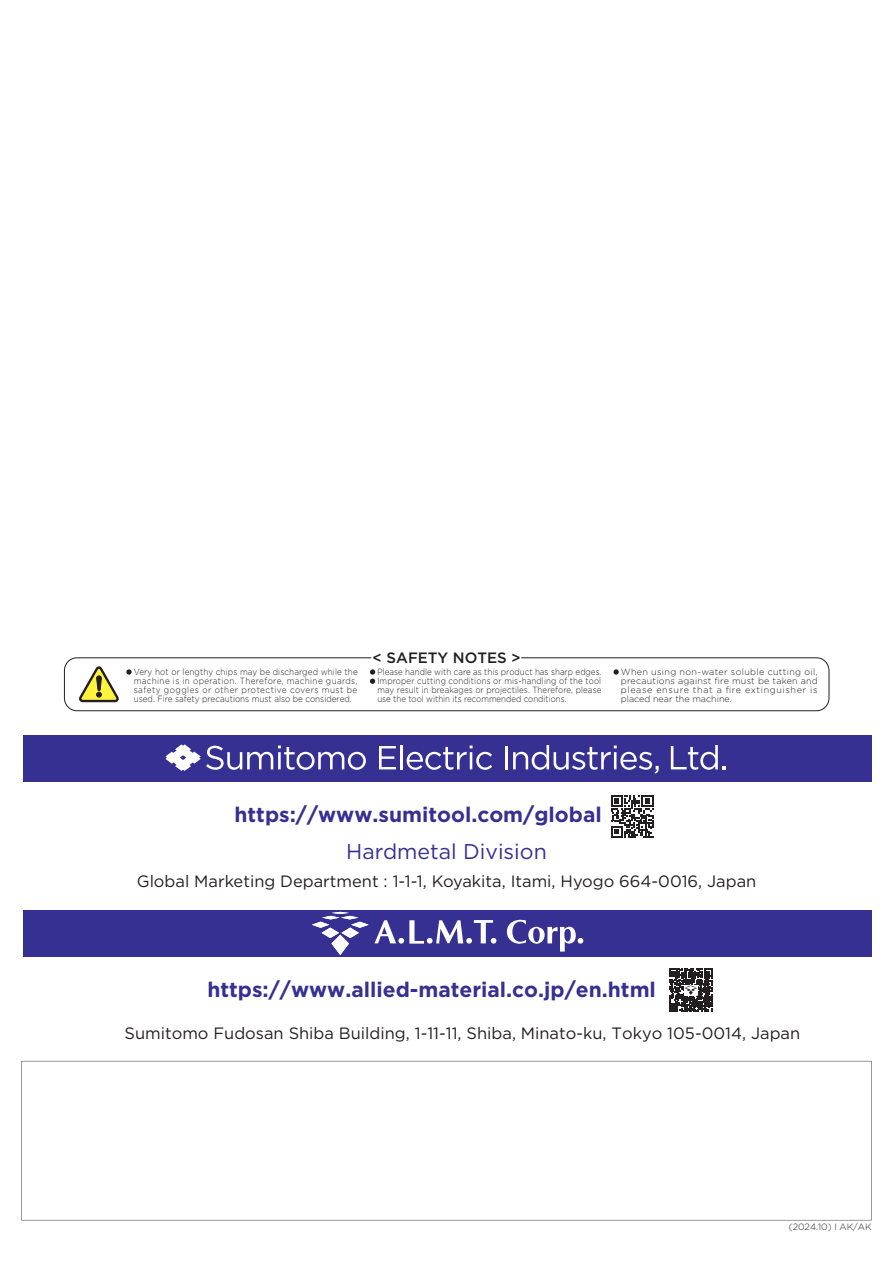
<style>
.page{position:relative;width:893px;height:1263px;background:#fff}
.page>*{position:absolute;margin:0;border:0;box-sizing:border-box;transform-origin:0 0}
.t1{font:21.3px "Gotham";color:#353092}
.t2{font:700 21px "Gotham";color:#353092}
.t3{font:16.5px "Gotham";color:#231f20}
.t4{font:500 15px "Gotham";color:#231f20}
.t5{font:300 9.15px "Gotham";color:#231f20}
.t6{font:300 9px/9px "Gotham";color:#231f20;text-align:justify;scale:.89 1}
.t7{font:300 9px/9px "Gotham";color:#231f20;text-align:justify;scale:.91 1}
.t8{font:300 9px/9px "Gotham";color:#231f20;text-align:justify}
</style>
<div class="page">
<div style="left:23px;top:735px;width:849px;height:46px;background:#353092"></div>
<svg style="left:21px;top:1061px;width:851px;height:159px"></svg>
<svg style="left:165px;top:744px;width:201px;height:27px"></svg>
<svg style="left:379px;top:746px;width:17px;height:23px"></svg>
<hr style="left:400px;top:745px;width:3px;height:24px;background:#fff">
<svg style="left:407px;top:745px;width:85px;height:25px"></svg>
<hr style="left:505px;top:746px;width:3px;height:23px;background:#fff">
<svg style="left:513px;top:745px;width:146px;height:28px"></svg>
<svg style="left:671px;top:745px;width:54px;height:25px"></svg>
<div style="left:23px;top:910px;width:849px;height:47px;background:#353092"></div>
<svg style="left:669px;top:969px;width:43px;height:42px"></svg>
<svg style="left:312px;top:912px;width:184px;height:43px"></svg>
<svg style="left:507px;top:920px;width:77px;height:31px"></svg>
<svg style="left:611px;top:795px;width:42px;height:43px"></svg>
<div style="left:64px;top:657px;width:765px;height:54px;border:1px solid #231f20;border-radius:13px"></div>
<svg style="left:79px;top:666px;width:53px;height:37px"></svg>
<svg style="left:370px;top:669px;width:5px;height:15px"></svg>
<svg style="left:613px;top:669px;width:6px;height:6px"></svg>
<hr style="left:892px;top:1178px;width:1px;height:85px;background:#4e479d">
<h3 class="t4" style="left:373px;top:648px;width:150px">&lt; SAFETY NOTES &gt;</h3>
<p class="t7" style="left:134px;top:667px;width:248px">Very hot or lengthy chips may be discharged while the machine is in operation. Therefore, machine guards, safety goggles or other protective covers must be used. Fire safety precautions must also be considered.</p>
<p class="t6" style="left:377px;top:667px;width:253px">Please handle with care as this product has sharp edges.<br>Improper cutting conditions or mis-handling of the tool may result in breakages or projectiles. Therefore, please use the tool within its recommended conditions.</p>
<p class="t8" style="left:621px;top:667px;width:199px">When using non-water soluble cutting oil, precautions against fire must be taken and please ensure that a fire extinguisher is placed near the machine.</p>
<h2 class="t2" style="left:235px;top:800px;width:369px">https://www.sumitool.com/global</h2>
<h1 class="t1" style="left:346px;top:838px;width:202px">Hardmetal Division</h1>
<h3 class="t3" style="left:137px;top:870px;width:621px">Global Marketing Department : 1-1-1, Koyakita, Itami, Hyogo 664-0016, Japan</h3>
<h2 class="t2" style="left:207px;top:975px;width:450px">https://www.allied-material.co.jp/en.html</h2>
<h3 class="t3" style="left:125px;top:1023px;width:677px">Sumitomo Fudosan Shiba Building, 1-11-11, Shiba, Minato-ku, Tokyo 105-0014, Japan</h3>
<p class="t5" style="left:789px;top:1221px;width:84px">(2024.10) I AK/AK</p>
</div>
